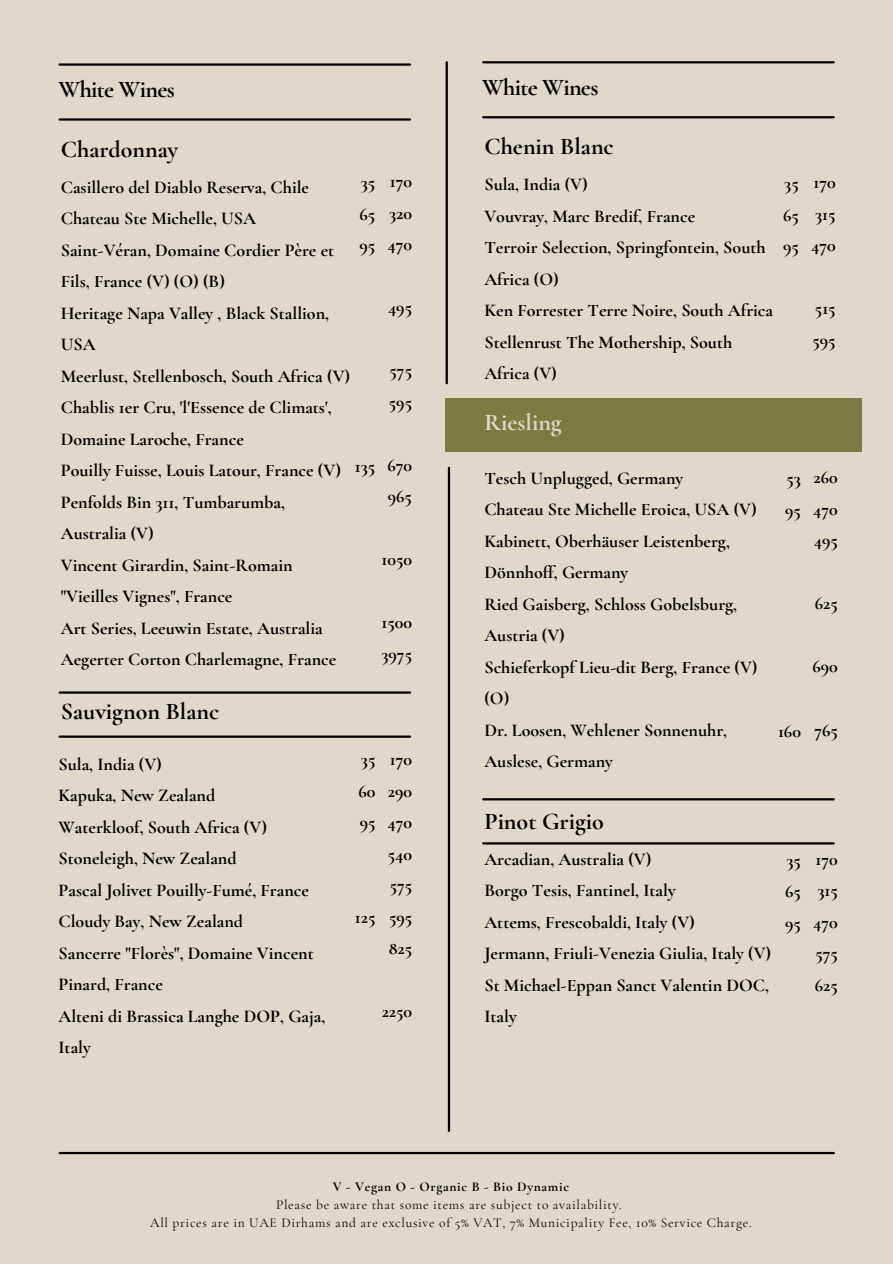
<style>
.page{position:relative;width:893px;height:1264px;background:#fff}
.page>*{position:absolute;margin:0;border:0;box-sizing:border-box;transform-origin:0 0}
.t1{font:700 24px "Cormorant Garamond";color:#000}
.t2{font:700 24px "Cormorant Garamond";letter-spacing:-.03em;color:#000}
.t3{font:700 24px "Cormorant Garamond";color:#e0d8cb}
.t4{font:700 18px/31.5px "Cormorant Garamond";color:#000}
.t5{font:13.5px "Cormorant Garamond";letter-spacing:.05em;color:#000}
.t6{font:700 13.5px "Cormorant Garamond";letter-spacing:.05em;color:#000}
</style>
<div class="page">
<div style="left:0;top:0;width:892px;height:1263px;background:#e0d8cb"></div>
<hr style="left:60px;top:63px;width:350px;height:3px;background:#000">
<hr style="left:60px;top:1151px;width:773px;height:3px;background:#000">
<hr style="left:60px;top:118px;width:350px;height:3px;background:#000">
<hr style="left:483px;top:61px;width:350px;height:2px;background:#000">
<hr style="left:483px;top:116px;width:350px;height:2px;background:#000">
<div style="left:445px;top:398px;width:416px;height:53px;background:#7b7c41"></div>
<hr style="left:445px;top:62px;width:3px;height:321px;background:#000">
<hr style="left:483px;top:798px;width:350px;height:2px;background:#000">
<hr style="left:483px;top:842px;width:350px;height:2px;background:#000">
<hr style="left:60px;top:691px;width:350px;height:2px;background:#000">
<hr style="left:60px;top:735px;width:350px;height:2px;background:#000">
<hr style="left:448px;top:468px;width:2px;height:662px;background:#000">
<p class="t2" style="left:58px;top:75px;width:118px">White Wines</p>
<p class="t1" style="left:61px;top:134px;width:119px">Chardonnay</p>
<p class="t4" style="left:61px;top:171px;width:250px">Casillero del Diablo Reserva, Chile</p>
<p class="t4" style="left:61px;top:202px;width:197px">Chateau Ste Michelle, USA</p>
<p class="t4" style="left:61px;top:234px;width:275px">Saint-Véran, Domaine Cordier Père et<br>Fils, France (V) (O) (B)</p>
<p class="t4" style="left:61px;top:297px;width:270px">Heritage Napa Valley , Black Stallion,<br>USA</p>
<p class="t4" style="left:61px;top:360px;width:291px">Meerlust, Stellenbosch, South Africa (V)</p>
<p class="t4" style="left:61px;top:391px;width:272px">Chablis 1er Cru, 'l'Essence de Climats',<br>Domaine Laroche, France</p>
<p class="t4" style="left:61px;top:454px;width:281px">Pouilly Fuisse, Louis Latour, France (V)</p>
<p class="t4" style="left:61px;top:486px;width:226px">Penfolds Bin 311, Tumbarumba,<br>Australia (V)</p>
<p class="t4" style="left:61px;top:549px;width:233px">Vincent Girardin, Saint-Romain "Vieilles Vignes", France</p>
<p class="t4" style="left:61px;top:612px;width:263px">Art Series, Leeuwin Estate, Australia</p>
<p class="t4" style="left:61px;top:643px;width:277px">Aegerter Corton Charlemagne, France</p>
<p class="t4" style="left:389px;top:166px;width:24px">170</p>
<p class="t4" style="left:389px;top:197px;width:24px">320</p>
<p class="t4" style="left:387px;top:229px;width:26px">470</p>
<p class="t4" style="left:361px;top:167px;width:16px">35</p>
<p class="t4" style="left:359px;top:198px;width:17px">65</p>
<p class="t4" style="left:359px;top:230px;width:17px">95</p>
<p class="t4" style="left:388px;top:292px;width:25px">495</p>
<p class="t4" style="left:389px;top:355px;width:24px">575</p>
<p class="t4" style="left:389px;top:386px;width:25px">595</p>
<p class="t4" style="left:387px;top:449px;width:26px">670</p>
<p class="t4" style="left:388px;top:481px;width:26px">965</p>
<p class="t4" style="left:355px;top:450px;width:22px">135</p>
<p class="t4" style="left:381px;top:544px;width:32px">1050</p>
<p class="t4" style="left:381px;top:607px;width:32px">1500</p>
<p class="t4" style="left:381px;top:638px;width:32px">3975</p>
<p class="t1" style="left:61px;top:697px;width:160px">Sauvignon Blanc</p>
<p class="t4" style="left:58px;top:748px;width:105px">Sula, India (V)</p>
<p class="t4" style="left:58px;top:779px;width:158px">Kapuka, New Zealand</p>
<p class="t4" style="left:58px;top:811px;width:210px">Waterkloof, South Africa (V)</p>
<p class="t4" style="left:58px;top:842px;width:180px">Stoneleigh, New Zealand</p>
<p class="t4" style="left:58px;top:874px;width:252px">Pascal Jolivet Pouilly-Fumé, France</p>
<p class="t4" style="left:58px;top:905px;width:186px">Cloudy Bay, New Zealand</p>
<p class="t4" style="left:58px;top:937px;width:257px">Sancerre "Florès", Domaine Vincent<br>Pinard, France</p>
<p class="t4" style="left:58px;top:1000px;width:268px">Alteni di Brassica Langhe DOP, Gaja,<br>Italy</p>
<p class="t4" style="left:361px;top:743px;width:16px">35</p>
<p class="t4" style="left:358px;top:775px;width:18px">60</p>
<p class="t4" style="left:359px;top:806px;width:17px">95</p>
<p class="t4" style="left:355px;top:901px;width:22px">125</p>
<p class="t4" style="left:390px;top:743px;width:24px">170</p>
<p class="t4" style="left:388px;top:775px;width:26px">290</p>
<p class="t4" style="left:387px;top:806px;width:26px">470</p>
<p class="t4" style="left:388px;top:838px;width:26px">540</p>
<p class="t4" style="left:389px;top:869px;width:24px">575</p>
<p class="t4" style="left:389px;top:901px;width:25px">595</p>
<p class="t4" style="left:388px;top:932px;width:25px">825</p>
<p class="t4" style="left:381px;top:995px;width:32px">2250</p>
<p class="t2" style="left:482px;top:73px;width:118px">White Wines</p>
<p class="t1" style="left:484px;top:132px;width:131px">Chenin Blanc</p>
<p class="t4" style="left:484px;top:169px;width:105px">Sula, India (V)</p>
<p class="t4" style="left:484px;top:200px;width:212px">Vouvray, Marc Bredif, France</p>
<p class="t4" style="left:484px;top:232px;width:283px">Terroir Selection, Springfontein, South<br>Africa (O)</p>
<p class="t4" style="left:484px;top:295px;width:290px">Ken Forrester Terre Noire, South Africa</p>
<p class="t4" style="left:484px;top:326px;width:249px">Stellenrust The Mothership, South<br>Africa (V)</p>
<p class="t4" style="left:784px;top:168px;width:16px">35</p>
<p class="t4" style="left:783px;top:199px;width:17px">65</p>
<p class="t4" style="left:783px;top:231px;width:17px">95</p>
<p class="t3" style="left:484px;top:408px;width:79px">Riesling</p>
<p class="t4" style="left:813px;top:167px;width:24px">170</p>
<p class="t4" style="left:815px;top:198px;width:22px">315</p>
<p class="t4" style="left:811px;top:230px;width:26px">470</p>
<p class="t4" style="left:814px;top:293px;width:22px">515</p>
<p class="t4" style="left:812px;top:324px;width:25px">595</p>
<p class="t4" style="left:484px;top:462px;width:200px">Tesch Unplugged, Germany</p>
<p class="t4" style="left:484px;top:493px;width:274px">Chateau Ste Michelle Eroica, USA (V)</p>
<p class="t4" style="left:484px;top:525px;width:247px">Kabinett, Oberhäuser Leistenberg,<br>Dönnhoff, Germany</p>
<p class="t4" style="left:484px;top:588px;width:254px">Ried Gaisberg, Schloss Gobelsburg,<br>Austria (V)</p>
<p class="t4" style="left:484px;top:651px;width:274px">Schieferkopf Lieu-dit Berg, France (V) (O)</p>
<p class="t4" style="left:484px;top:714px;width:244px">Dr. Loosen, Wehlener Sonnenuhr,<br>Auslese, Germany</p>
<p class="t4" style="left:786px;top:463px;width:16px">53</p>
<p class="t4" style="left:785px;top:494px;width:17px">95</p>
<p class="t4" style="left:813px;top:462px;width:26px">260</p>
<p class="t4" style="left:813px;top:493px;width:26px">470</p>
<p class="t4" style="left:813px;top:525px;width:25px">495</p>
<p class="t4" style="left:814px;top:588px;width:24px">625</p>
<p class="t4" style="left:812px;top:651px;width:27px">690</p>
<p class="t4" style="left:778px;top:715px;width:24px">160</p>
<p class="t4" style="left:814px;top:714px;width:25px">765</p>
<p class="t1" style="left:484px;top:806px;width:121px">Pinot Grigio</p>
<p class="t4" style="left:484px;top:843px;width:168px">Arcadian, Australia (V)</p>
<p class="t4" style="left:484px;top:874px;width:193px">Borgo Tesis, Fantinel, Italy</p>
<p class="t4" style="left:484px;top:906px;width:212px">Attems, Frescobaldi, Italy (V)</p>
<p class="t4" style="left:484px;top:937px;width:288px">Jermann, Friuli-Venezia Giulia, Italy (V)</p>
<p class="t4" style="left:484px;top:969px;width:286px">St Michael-Eppan Sanct Valentin DOC,<br>Italy</p>
<p class="t4" style="left:786px;top:844px;width:16px">35</p>
<p class="t4" style="left:785px;top:875px;width:17px">65</p>
<p class="t4" style="left:785px;top:907px;width:17px">95</p>
<p class="t4" style="left:815px;top:843px;width:24px">170</p>
<p class="t4" style="left:817px;top:874px;width:22px">315</p>
<p class="t4" style="left:813px;top:906px;width:26px">470</p>
<p class="t4" style="left:815px;top:937px;width:24px">575</p>
<p class="t4" style="left:814px;top:969px;width:24px">625</p>
<p class="t6" style="left:333px;top:1178px;width:238px">V - Vegan O - Organic B - Bio Dynamic</p>
<p class="t5" style="left:276px;top:1196px;width:347px">Please be aware that some items are subject to availability.</p>
<p class="t5" style="left:150px;top:1214px;width:603px">All prices are in UAE Dirhams and are exclusive of 5% VAT, 7% Municipality Fee, 10% Service Charge.</p>
</div>
